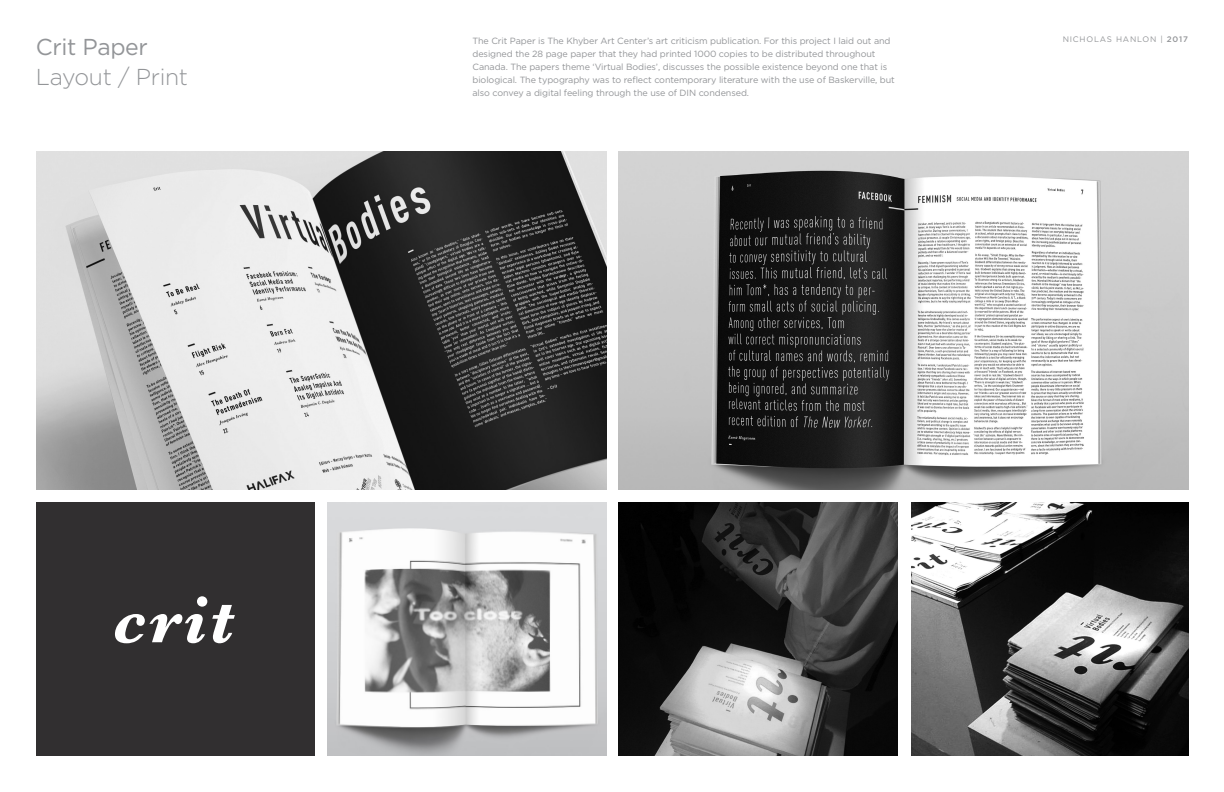
<style>
.page{position:relative;width:1224px;height:792px;background:#fff}
.page>*{position:absolute;margin:0;border:0;box-sizing:border-box;transform-origin:0 0}
.PROJECT_DISCRIPTION{font:300 23px "Gotham";letter-spacing:-.015em;color:#939598}
.PROJECT_DISCRIPTION-2{font:23px "Gotham";letter-spacing:-.015em;color:#939598}
.Body_Non_Numbered{font:9px/13px "Gotham";letter-spacing:-.01em;color:#939598}
.t1{font:8px "Gotham";letter-spacing:.1em;color:#939598}
.s1{font-weight:500}
</style>
<div class="page">
<img style="left:36px;top:152px;width:570px;height:338px">
<div style="left:36px;top:502px;width:279px;height:254px;background:#312f30"></div>
<img style="left:327px;top:502px;width:279px;height:254px">
<img style="left:618px;top:502px;width:279px;height:254px">
<img style="left:912px;top:502px;width:276px;height:254px">
<img style="left:618px;top:152px;width:570px;height:338px">
<svg style="left:115px;top:596px;width:120px;height:47px"></svg>
<p class="PROJECT_DISCRIPTION-2" style="left:36px;top:34px;width:114px">Crit Paper</p>
<p class="PROJECT_DISCRIPTION" style="left:36px;top:65px;width:154px">Layout / Print</p>
<p class="Body_Non_Numbered" style="left:472px;top:34px;width:424px">The Crit Paper is The Khyber Art Center’s art criticism publication. For this project I laid out and designed the 28 page paper that they had printed 1000 copies to be distributed throughout Canada. The papers theme ‘Virtual Bodies’, discusses the possible existence beyond one that is biological. The typography was to reflect contemporary literature with the use of Baskerville, but also convey a digital feeling through the use of DIN condensed.</p>
<p class="t1" style="left:1063px;top:34px;width:127px">NICHOLAS HANLON | <span class="s1">2017</span></p>
</div>
